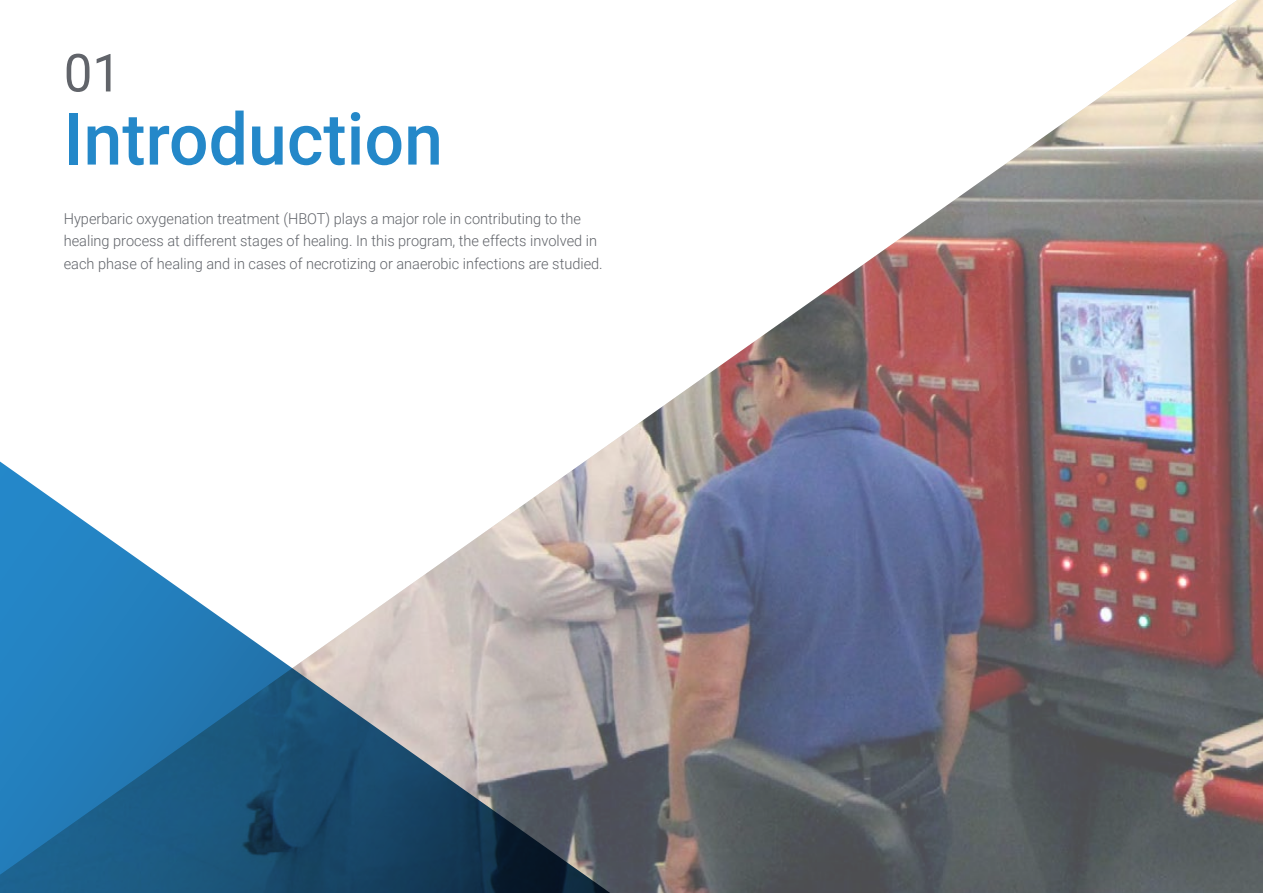
<style>
.page{position:relative;width:1263px;height:893px;background:#fff}
.page>*{position:absolute;margin:0;border:0;box-sizing:border-box;transform-origin:0 0}
.t1{font:500 72px "Roboto";color:#2488c9}
.t2{font:52.5px "Roboto";color:#61646a}
.t3{font:300 15px/22.5px "Roboto";color:#61646a}
</style>
<div class="page">
<img style="left:607px;top:0;width:656px;height:893px">
<svg style="left:0;top:446px;width:640px;height:447px"></svg>
<h2 class="t2" style="left:64px;top:36px;width:59px">01</h2>
<h1 class="t1" style="left:64px;top:89px;width:381px">Introduction</h1>
<p class="t3" style="left:64px;top:207px;width:540px">Hyperbaric oxygenation treatment (HBOT) plays a major role in contributing to the healing process at different stages of healing. In this program, the effects involved in each phase of healing and in cases of necrotizing or anaerobic infections are studied.</p>
</div>
